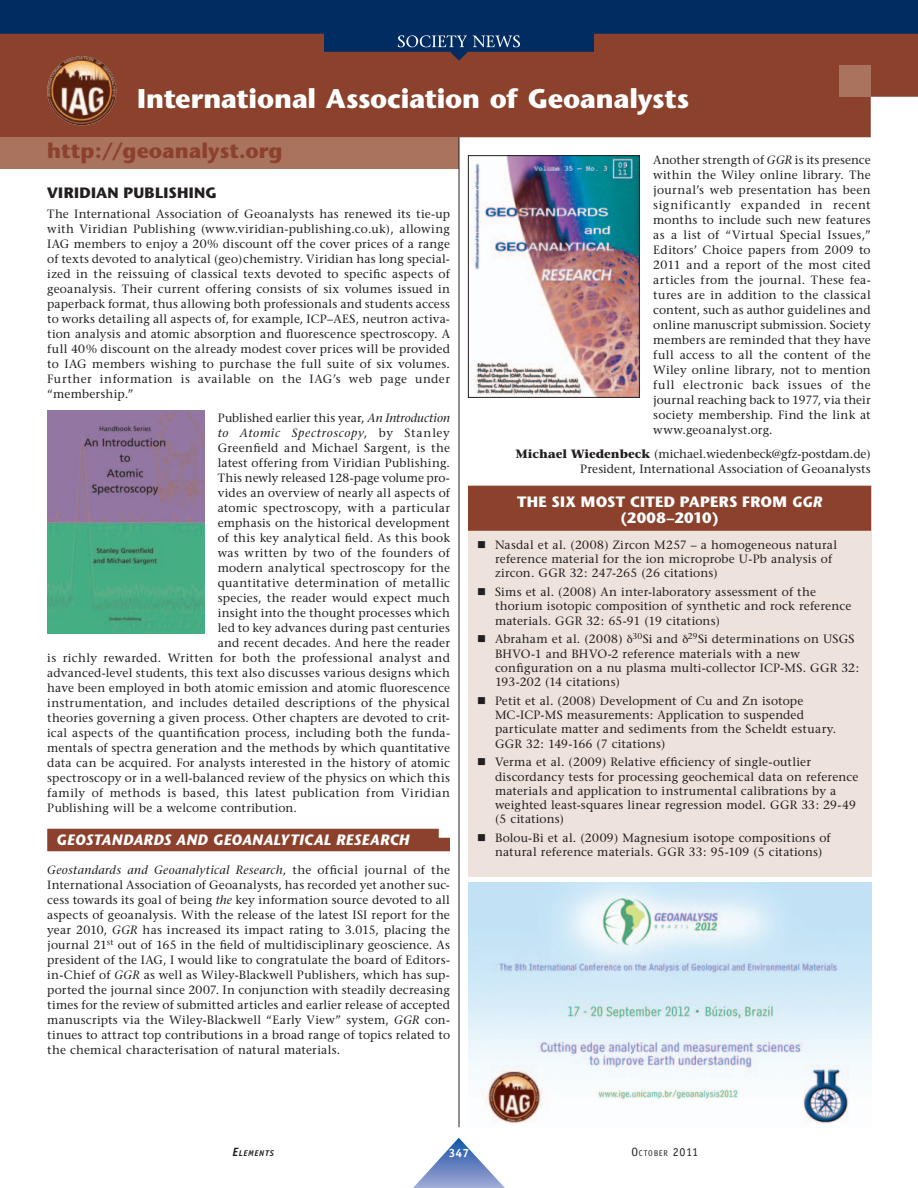
<style>
.page{position:relative;width:918px;height:1188px;background:#fff}
.page>*{position:absolute;margin:0;border:0;box-sizing:border-box;transform-origin:0 0}
.t1{font:700 27px "Stone Sans";letter-spacing:-.01em;color:#fff}
.t2{font:700 21px "Stone Sans";color:#8b412c}
.t3{font:700 15px/15.8px "Stone Sans";letter-spacing:.015em;color:#fff;text-align:center}
.t4{font:italic 700 15px "Stone Sans";letter-spacing:.01em;color:#fff}
.t5{font:700 15px "Stone Sans";letter-spacing:.015em;color:#231f20}
.t6{font:12px/15px "Stone Serif";letter-spacing:.015em;color:#231f20}
.t7{font:italic 12px "Stone Serif";letter-spacing:.06em;color:#231f20}
.t8{font:700 12px "Officina Sans";color:#fff}
.t9{font:8.4px "Officina Sans";letter-spacing:.085em;color:#231f20}
.t10{font:italic 700 8.4px "Officina Sans";letter-spacing:.08em;color:#231f20}
.s1{font-style:italic}
.s2{font-style:normal}
.s3{font-weight:700}
.s4{font-size:12px}
</style>
<div class="page">
<div style="left:47px;top:829px;width:403px;height:22px;background:#8b412c"></div>
<div style="left:439px;top:827px;width:11px;height:11px;background:#fff"></div>
<img style="left:47px;top:411px;width:157px;height:223px">
<div style="left:0;top:61px;width:918px;height:76px;background:#8b412c"></div>
<div style="left:0;top:137px;width:459px;height:32px;background:#aa735d"></div>
<div style="left:839px;top:65px;width:32px;height:32px;background:#aa735d"></div>
<img style="left:47px;top:56px;width:69px;height:69px;border-radius:50%">
<hr style="left:459px;top:137px;width:1px;height:990px;background:#231f20">
<img style="left:471px;top:157px;width:167px;height:239px">
<div style="left:468px;top:155px;width:172px;height:243px;border:1px solid #231f20"></div>
<div style="left:468px;top:486px;width:403px;height:391px;background:#eee3dc"></div>
<div style="left:468px;top:486px;width:403px;height:45px;background:#8b412c"></div>
<img style="left:468px;top:882px;width:403px;height:242px">
<svg style="left:413px;top:1138px;width:92px;height:50px"></svg>
<svg style="left:0;top:0;width:918px;height:61px;background:#33334e"></svg>
<svg style="left:398px;top:35px;width:122px;height:12px"></svg>
<h1 class="t1" style="left:137px;top:88px;width:553px">International Association of Geoanalysts</h1>
<h2 class="t2" style="left:47px;top:143px;width:237px">http://geoanalyst.org</h2>
<p class="t5" style="left:47px;top:187px;width:171px">VIRIDIAN PUBLISHING</p>
<p class="t6" style="left:47px;top:207px;width:404px;text-align:justify">The International Association of Geoanalysts has renewed its tie-up with Viridian Publishing (www.viridian-publishing.co.uk), allowing IAG members to enjoy a 20% discount off the cover prices of a range of texts devoted to analytical (geo)chemistry. Viridian has long special&shy;ized in the reissuing of classical texts devoted to specific aspects of geoanalysis. Their current offering consists of six volumes issued in paperback format, thus allowing both professionals and students access to works detailing all aspects of, for example, ICP–AES, neutron activa&shy;tion analysis and atomic absorption and fluorescence spectroscopy. A full 40% discount on the already modest cover prices will be provided to IAG members wishing to purchase the full suite of six volumes.<br>Further information is available on the IAG’s web page under “membership.”</p>
<p class="t6" style="left:218px;top:411px;width:234px">Published earlier this year, <span class="s1">An Introduction</span></p>
<p class="t7" style="left:218px;top:428px;width:234px">to Atomic Spectroscopy<span class="s2">, by Stanley</span></p>
<p class="t6" style="left:218px;top:441px;width:234px">Greenfield and Michael Sargent, is the</p>
<p class="t6" style="left:218px;top:456px;width:234px">latest offering from Viridian Publishing.</p>
<p class="t6" style="left:218px;top:471px;width:234px">This newly released 128-page volume pro-</p>
<p class="t6" style="left:218px;top:486px;width:234px">vides an overview of nearly all aspects of</p>
<p class="t6" style="left:218px;top:501px;width:234px">atomic spectroscopy, with a particular</p>
<p class="t6" style="left:218px;top:516px;width:234px">emphasis on the historical development</p>
<p class="t6" style="left:218px;top:531px;width:234px">of this key analytical field. As this book</p>
<p class="t6" style="left:218px;top:546px;width:234px">was written by two of the founders of</p>
<p class="t6" style="left:218px;top:561px;width:234px">modern analytical spectroscopy for the</p>
<p class="t6" style="left:218px;top:576px;width:234px">quantitative determination of metallic</p>
<p class="t6" style="left:218px;top:591px;width:234px">species, the reader would expect much</p>
<p class="t6" style="left:218px;top:606px;width:234px">insight into the thought processes which</p>
<p class="t6" style="left:218px;top:621px;width:234px">led to key advances during past centuries</p>
<p class="t6" style="left:218px;top:636px;width:234px">and recent decades. And here the reader</p>
<p class="t6" style="left:47px;top:651px;width:404px">is richly rewarded. Written for both the professional analyst and</p>
<p class="t6" style="left:47px;top:666px;width:404px">advanced-level students, this text also discusses various designs which</p>
<p class="t6" style="left:47px;top:681px;width:404px">have been employed in both atomic emission and atomic fluorescence</p>
<p class="t6" style="left:47px;top:696px;width:404px">instrumentation, and includes detailed descriptions of the physical</p>
<p class="t6" style="left:47px;top:711px;width:404px">theories governing a given process. Other chapters are devoted to crit-</p>
<p class="t6" style="left:47px;top:726px;width:404px">ical aspects of the quantification process, including both the funda-</p>
<p class="t6" style="left:47px;top:741px;width:404px">mentals of spectra generation and the methods by which quantitative</p>
<p class="t6" style="left:47px;top:756px;width:404px">data can be acquired. For analysts interested in the history of atomic</p>
<p class="t6" style="left:47px;top:771px;width:404px">spectroscopy or in a well-balanced review of the physics on which this</p>
<p class="t6" style="left:47px;top:786px;width:404px">family of methods is based, this latest publication from Viridian</p>
<p class="t6" style="left:47px;top:801px;width:251px">Publishing will be a welcome contribution.</p>
<p class="t4" style="left:56px;top:834px;width:355px">GEOSTANDARDS AND GEOANALYTICAL RESEARCH</p>
<p class="t6" style="left:47px;top:863px;width:404px;text-align:justify"><span class="s1">Geostandards and Geoanalytical Research</span>, the official journal of the International Association of Geoanalysts, has recorded yet another suc&shy;cess towards its goal of being <span class="s1">the</span> key information source devoted to all aspects of geoanalysis. With the release of the latest ISI report for the year 2010, <span class="s1">GGR</span> has increased its impact rating to 3.015, placing the journal 21<sup>st</sup> out of 165 in the field of multidisciplinary geoscience. As president of the IAG, I would like to congratulate the board of Editors&shy;in-Chief of <span class="s1">GGR</span> as well as Wiley-Blackwell Publishers, which has sup&shy;ported the journal since 2007. In conjunction with steadily decreasing times for the review of submitted articles and earlier release of accepted manuscripts via the Wiley-Blackwell “Early View” system, <span class="s1">GGR</span> con&shy;tinues to attract top contributions in a broad range of topics related to the chemical characterisation of natural materials.</p>
<p class="t6" style="left:653px;top:154px;width:219px;text-align:justify">Another strength of <span class="s1">GGR</span> is its presence within the Wiley online library. The journal’s web presentation has been significantly expanded in recent months to include such new features as a list of “Virtual Special Issues,” Editors’ Choice papers from 2009 to 2011 and a report of the most cited articles from the journal. These fea&shy;tures are in addition to the classical content, such as author guidelines and online manuscript submission. Society members are reminded that they have full access to all the content of the Wiley online library, not to mention full electronic back issues of the journal reaching back to 1977, via their society membership. Find the link at www.geoanalyst.org.</p>
<p class="t6" style="left:516px;top:448px;width:356px;text-align:right"><span class="s3">Michael Wiedenbeck</span> (michael.wiedenbeck@gfz-postdam.de)<br>President, International Association of Geoanalysts</p>
<p class="t3" style="left:517px;top:495px;width:307px">THE SIX MOST CITED PAPERS FROM <span class="s1">GGR </span>(2008–2010)</p>
<p class="t6" style="left:495px;top:539px;width:344px;line-height:14.2px;text-indent:-18px">■ Nasdal et al. (2008) Zircon M257 – a homogeneous natural reference material for the ion microprobe U-Pb analysis of zircon. GGR 32: 247-265 (26 citations)</p>
<p class="t6" style="left:495px;top:586px;width:358px;line-height:14.2px;text-indent:-18px">■ Sims et al. (2008) An inter-laboratory assessment of the thorium isotopic composition of synthetic and rock reference materials. GGR 32: 65-91 (19 citations)</p>
<p class="t6" style="left:495px;top:633px;width:366px;line-height:14.2px;text-indent:-18px">■ Abraham et al. (2008) <sup>30</sup>Si and <sup>29</sup>Si determinations on USGS BHVO-1 and BHVO-2 reference materials with a new configuration on a nu plasma multi-collector ICP-MS. GGR 32:<br>193-202 (14 citations)</p>
<p class="t6" style="left:495px;top:695px;width:343px;line-height:14.2px;text-indent:-18px">■ Petit et al. (2008) Development of Cu and Zn isotope MC-ICP-MS measurements: Application to suspended particulate matter and sediments from the Scheldt estuary.<br>GGR 32: 149-166 (7 citations)</p>
<p class="t6" style="left:495px;top:756px;width:365px;line-height:14.2px;text-indent:-18px">■ Verma et al. (2009) Relative efficiency of single-outlier discordancy tests for processing geochemical data on reference materials and application to instrumental calibrations by a weighted least-squares linear regression model. GGR 33: 29-49 (5 citations)</p>
<p class="t6" style="left:495px;top:832px;width:337px;line-height:14.2px;text-indent:-18px">■ Bolou-Bi et al. (2009) Magnesium isotope compositions of natural reference materials. GGR 33: 95-109 (5 citations)</p>
<p class="t10" style="left:232px;top:1150px;width:43px"><span class="s4">E</span>LEMENTS</p>
<p class="t8" style="left:449px;top:1149px;width:22px">347</p>
<p class="t9" style="left:631px;top:1150px;width:68px"><span class="s4">O</span>CTOBER <span class="s4">2011</span></p>
</div>
